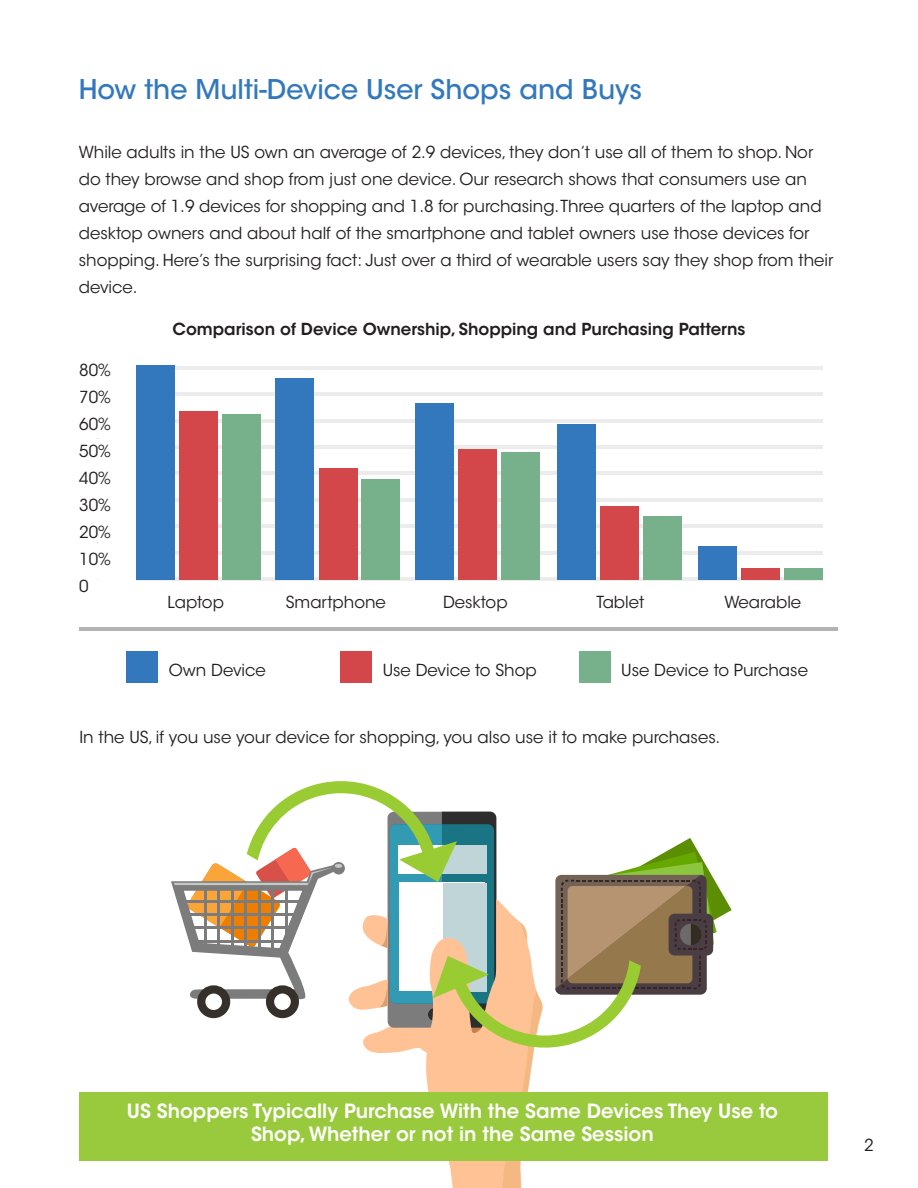
<style>
.page{position:relative;width:918px;height:1188px;background:#fff}
.page>*{position:absolute;margin:0;border:0;box-sizing:border-box;transform-origin:0 0}
.t1{font:500 27px "ITC Avant Garde Std";color:#3378bd}
.t2{font:600 19.5px/22.5px "ITC Avant Garde Std";color:#fff;text-align:center}
.t3{font:16.5px/27px "ITC Avant Garde Std";color:#231f20}
.t4{font:600 16.5px "ITC Avant Garde Std";color:#231f20}
</style>
<div class="page">
<hr style="left:175px;top:445px;width:648px;height:4px;background:#ececec">
<hr style="left:175px;top:366px;width:648px;height:3px;background:#ececec">
<svg style="left:175px;top:472px;width:648px;height:3px"></svg>
<hr style="left:175px;top:393px;width:648px;height:3px;background:#ececec">
<svg style="left:175px;top:498px;width:648px;height:3px"></svg>
<svg style="left:175px;top:419px;width:648px;height:3px"></svg>
<svg style="left:175px;top:525px;width:648px;height:3px"></svg>
<svg style="left:175px;top:551px;width:648px;height:3px"></svg>
<svg style="left:136px;top:578px;width:687px;height:3px"></svg>
<div style="left:179px;top:411px;width:39px;height:169px;background:#d3474a"></div>
<div style="left:136px;top:365px;width:39px;height:215px;background:#3378bd"></div>
<div style="left:319px;top:468px;width:38px;height:112px;background:#d3474a"></div>
<div style="left:276px;top:378px;width:38px;height:202px;background:#3378bd"></div>
<div style="left:458px;top:449px;width:39px;height:131px;background:#d3474a"></div>
<div style="left:415px;top:403px;width:39px;height:177px;background:#3378bd"></div>
<div style="left:600px;top:507px;width:39px;height:73px;background:#d3474a"></div>
<div style="left:557px;top:424px;width:39px;height:156px;background:#3378bd"></div>
<div style="left:741px;top:568px;width:39px;height:12px;background:#d3474a"></div>
<div style="left:698px;top:546px;width:39px;height:34px;background:#3378bd"></div>
<hr style="left:80px;top:627px;width:758px;height:3px;background:#b3b3b3">
<div style="left:126px;top:651px;width:32px;height:32px;background:#3378bd"></div>
<div style="left:340px;top:651px;width:32px;height:32px;background:#d3474a"></div>
<div style="left:579px;top:651px;width:32px;height:32px;background:#76b18c"></div>
<svg style="left:171px;top:781px;width:561px;height:407px"></svg>
<div style="left:222px;top:414px;width:39px;height:166px;background:#76b18c"></div>
<div style="left:361px;top:479px;width:39px;height:101px;background:#76b18c"></div>
<div style="left:501px;top:452px;width:38px;height:128px;background:#76b18c"></div>
<div style="left:643px;top:516px;width:39px;height:64px;background:#76b18c"></div>
<div style="left:784px;top:568px;width:39px;height:12px;background:#76b18c"></div>
<div style="left:80px;top:1092px;width:748px;height:69px;background:#99c93c"></div>
<p class="t1" style="left:79px;top:72px;width:565px">How the Multi-Device User Shops and Buys</p>
<p class="t3" style="left:79px;top:139px;width:756px">While adults in the US own an average of 2.9 devices, they don’t use all of them to shop. Nor do they browse and shop from just one device. Our research shows that consumers use an average of 1.9 devices for shopping and 1.8 for purchasing. Three quarters of the laptop and desktop owners and about half of the smartphone and tablet owners use those devices for shopping. Here’s the surprising fact: Just over a third of wearable users say they shop from their device.</p>
<p class="t4" style="left:173px;top:319px;width:574px">Comparison of Device Ownership, Shopping and Purchasing Patterns</p>
<p class="t3" style="left:79px;top:357px;width:33px">80%</p>
<p class="t3" style="left:79px;top:384px;width:33px">70%</p>
<p class="t3" style="left:79px;top:411px;width:33px">60%</p>
<p class="t3" style="left:79px;top:438px;width:33px">50%</p>
<p class="t3" style="left:79px;top:465px;width:33px">40%</p>
<p class="t3" style="left:79px;top:492px;width:33px">30%</p>
<p class="t3" style="left:79px;top:519px;width:33px">20%</p>
<p class="t3" style="left:79px;top:546px;width:33px">10%</p>
<p class="t3" style="left:79px;top:573px;width:11px">0</p>
<p class="t3" style="left:167px;top:589px;width:58px">Laptop</p>
<p class="t3" style="left:286px;top:589px;width:102px">Smartphone</p>
<p class="t3" style="left:443px;top:589px;width:66px">Desktop</p>
<p class="t3" style="left:596px;top:589px;width:49px">Tablet</p>
<p class="t3" style="left:724px;top:589px;width:78px">Wearable</p>
<p class="t3" style="left:169px;top:656px;width:99px">Own Device</p>
<p class="t3" style="left:383px;top:656px;width:156px">Use Device to Shop</p>
<p class="t3" style="left:621px;top:656px;width:188px">Use Device to Purchase</p>
<p class="t3" style="left:80px;top:723px;width:642px">In the US, if you use your device for shopping, you also use it to make purchases.</p>
<p class="t2" style="left:127px;top:1100px;width:653px">US Shoppers Typically Purchase With the Same Devices They Use to<br>Shop, Whether or not in the Same Session</p>
<p class="t3" style="left:864px;top:1131px;width:11px">2</p>
</div>
